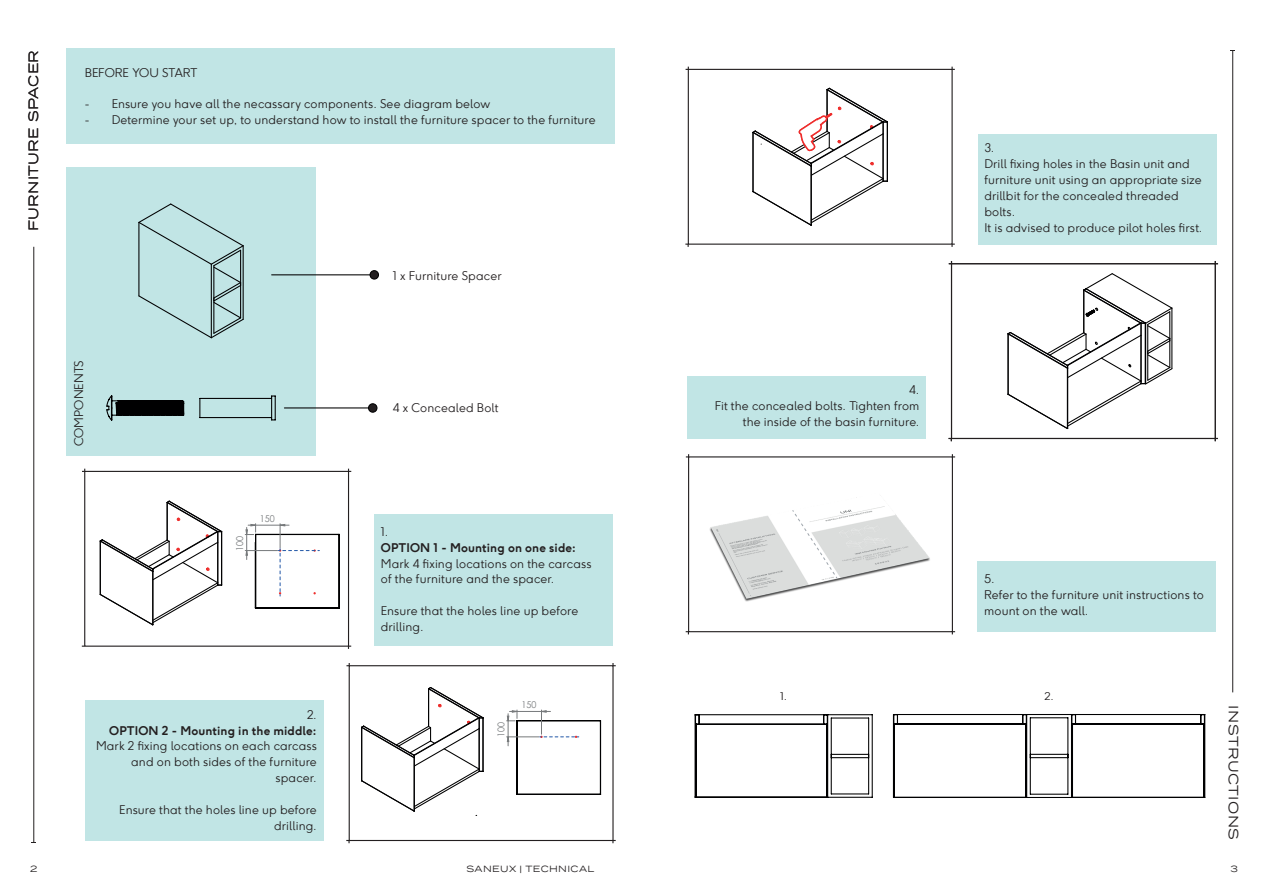
<style>
.page{position:relative;width:1263px;height:893px;background:#fff}
.page>*{position:absolute;margin:0;border:0;box-sizing:border-box;transform-origin:0 0}
.t1{font:13.5px "Termina";letter-spacing:.03em;color:#231f20}
.t2{font:300 12px/15.9px "F37 Ginger";letter-spacing:.01em;color:#231f20}
.t3{font:700 12px "F37 Ginger";letter-spacing:.01em;color:#231f20}
.t4{font:300 10.65px "F37 Ginger";color:#231f20;scale:1.08 1}
.t5{font:9.45px "Century Gothic";color:#76797b;scale:.95 1}
.t6{font:9px "Termina";letter-spacing:.045em;color:#231f20}
</style>
<div class="page">
<div style="left:978px;top:135px;width:238px;height:110px;background:#c1e5e5"></div>
<div style="left:374px;top:515px;width:239px;height:131px;background:#c1e5e5"></div>
<div style="left:85px;top:699px;width:238px;height:141px;background:#c1e5e5"></div>
<hr style="left:33px;top:247px;width:1px;height:595px;background:#231f20">
<hr style="left:1232px;top:50px;width:1px;height:642px;background:#231f20">
<div style="left:84px;top:471px;width:265px;height:176px;border:1px solid #231f20"></div>
<div style="left:687px;top:376px;width:239px;height:62px;background:#c1e5e5"></div>
<div style="left:977px;top:561px;width:238px;height:70px;background:#c1e5e5"></div>
<div style="left:349px;top:665px;width:265px;height:176px;border:1px solid #231f20"></div>
<div style="left:688px;top:69px;width:265px;height:176px;border:1px solid #231f20"></div>
<div style="left:951px;top:263px;width:265px;height:176px;border:1px solid #231f20"></div>
<div style="left:688px;top:456px;width:265px;height:176px;border:1px solid #231f20"></div>
<div style="left:66px;top:48px;width:549px;height:96px;background:#c1e5e5"></div>
<svg style="left:99px;top:500px;width:124px;height:126px"></svg>
<div style="left:66px;top:168px;width:250px;height:288px;background:#c1e5e5"></div>
<svg style="left:138px;top:203px;width:106px;height:136px"></svg>
<hr style="left:240px;top:250px;width:1px;height:68px;background:#000001">
<svg style="left:106px;top:395px;width:170px;height:26px"></svg>
<hr style="left:272px;top:274px;width:102px;height:1px;background:#000001">
<hr style="left:284px;top:407px;width:90px;height:1px;background:#000001">
<div style="left:370px;top:271px;width:8px;height:8px;background:#231f20;border-radius:50%"></div>
<div style="left:369px;top:270px;width:10px;height:10px;border:1px solid #000001;border-radius:50%"></div>
<div style="left:368px;top:404px;width:9px;height:8px;background:#231f20;border-radius:50%"></div>
<div style="left:368px;top:403px;width:9px;height:10px;border:1px solid #000001;border-radius:50%"></div>
<svg style="left:245px;top:523px;width:95px;height:86px"></svg>
<svg style="left:361px;top:687px;width:123px;height:129px"></svg>
<svg style="left:506px;top:710px;width:96px;height:85px"></svg>
<svg style="left:752px;top:87px;width:136px;height:139px"></svg>
<svg style="left:1007px;top:273px;width:166px;height:157px"></svg>
<hr style="left:1169px;top:312px;width:1px;height:55px;background:#000001">
<img style="left:704px;top:457px;width:246px;height:174px">
<svg style="left:792px;top:510px;width:45px;height:68px"></svg>
<svg style="left:694px;top:714px;width:179px;height:84px"></svg>
<svg style="left:892px;top:714px;width:314px;height:84px"></svg>
<p class="t1" style="left:23px;top:231px;width:183px;rotate:-90deg">FURNITURE SPACER</p>
<p class="t2" style="left:85px;top:64px;width:114px">BEFORE YOU START</p>
<p class="t2" style="left:85px;top:96px;width:407px">- Ensure you have all the necassary components. See diagram below</p>
<p class="t2" style="left:85px;top:112px;width:512px">- Determine your set up, to understand how to install the furniture spacer to the furniture</p>
<p class="t2" style="left:71px;top:446px;width:87px;rotate:-90deg">COMPONENTS</p>
<p class="t5" style="left:233px;top:551px;width:17px;rotate:-90deg">100</p>
<p class="t5" style="left:260px;top:512px;width:17px">150</p>
<p class="t2" style="left:307px;top:706px;width:11px">2.</p>
<p class="t3" style="left:109px;top:722px;width:209px">OPTION 2 - Mounting in the middle:</p>
<p class="t2" style="left:96px;top:738px;width:222px;text-align:right">Mark 2 fixing locations on each carcass and on both sides of the furniture spacer.</p>
<p class="t2" style="left:119px;top:802px;width:199px;text-align:right">Ensure that the holes line up before drilling.</p>
<p class="t2" style="left:393px;top:268px;width:110px">1 x Furniture Spacer</p>
<p class="t2" style="left:393px;top:400px;width:107px">4 x Concealed Bolt</p>
<p class="t2" style="left:381px;top:523px;width:9px">1.</p>
<p class="t3" style="left:381px;top:539px;width:197px">OPTION 1 - Mounting on one side:</p>
<p class="t2" style="left:381px;top:555px;width:212px">Mark 4 fixing locations on the carcass of the furniture and the spacer.</p>
<p class="t2" style="left:381px;top:603px;width:199px">Ensure that the holes line up before drilling.</p>
<p class="t5" style="left:494px;top:737px;width:17px;rotate:-90deg">100</p>
<p class="t5" style="left:521px;top:698px;width:17px">150</p>
<p class="t2" style="left:984px;top:140px;width:220px">3.<br>Drill fixing holes in the Basin unit and furniture unit using an appropriate size drillbit for the concealed threaded bolts.<br>It is advised to produce pilot holes first.</p>
<p class="t2" style="left:715px;top:382px;width:206px;text-align:right">4.<br>Fit the concealed bolts. Tighten from the inside of the basin furniture.</p>
<p class="t2" style="left:984px;top:571px;width:221px">5.<br>Refer to the furniture unit instructions to mount on the wall.</p>
<p class="t4" style="left:780px;top:689px;width:8px">1.</p>
<p class="t4" style="left:1044px;top:689px;width:10px">2.</p>
<p class="t1" style="left:1243px;top:705px;width:136px;rotate:90deg">INSTRUCTIONS</p>
<p class="t6" style="left:30px;top:862px;width:9px">2</p>
<p class="t6" style="left:466px;top:862px;width:129px">SANEUX | TECHNICAL</p>
<p class="t6" style="left:1230px;top:862px;width:9px">3</p>
</div>
